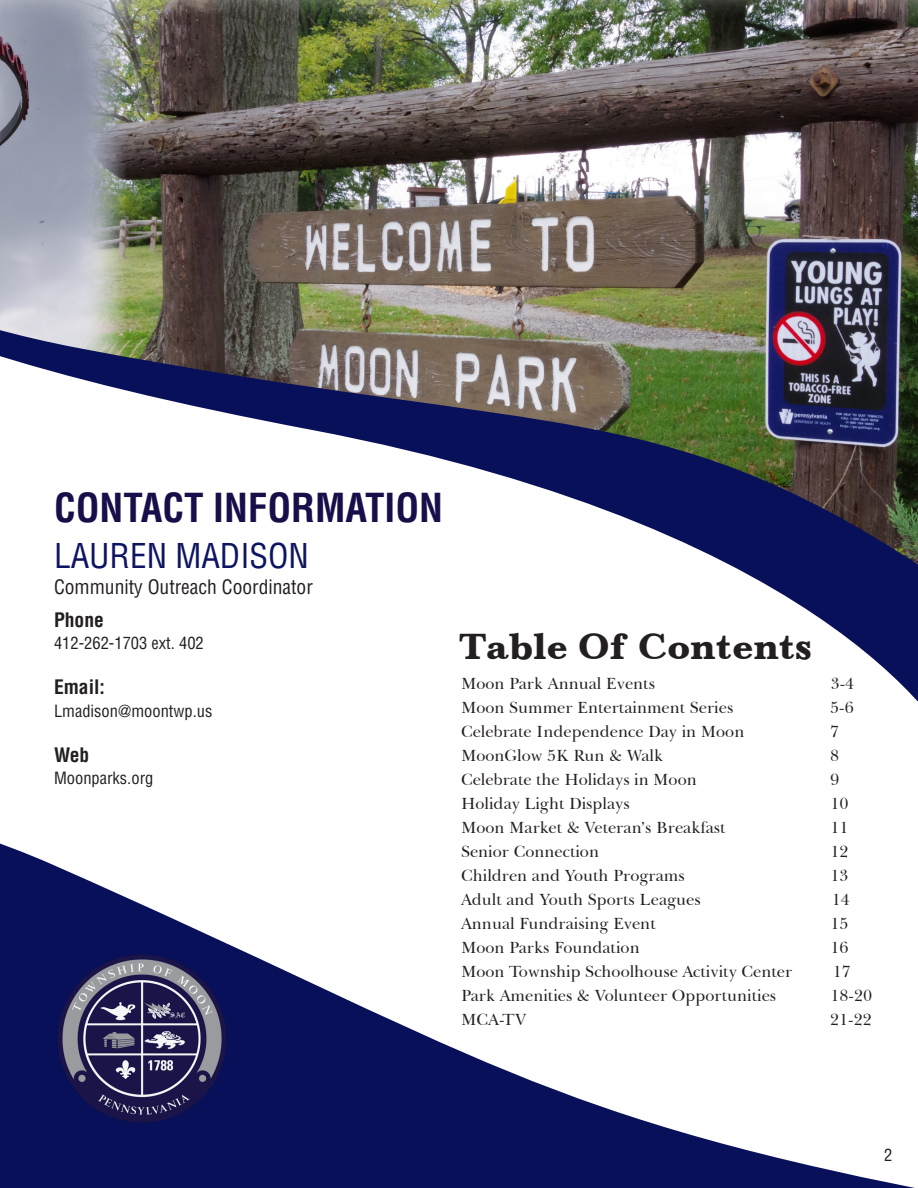
<style>
.page{position:relative;width:918px;height:1188px;background:#fff}
.page>*{position:absolute;margin:0;border:0;box-sizing:border-box;transform-origin:0 0}
.t1{font:700 condensed 39px "Helvetica LT Std";color:#180f4a}
.t2{font:37.5px "Baskerville";color:#231f20}
.t3{font:condensed 33.3px "Helvetica";color:#0d1461}
.t4{font:condensed 19.5px "Helvetica";color:#231f20}
.t5{font:700 condensed 19.5px "Helvetica LT Std";color:#231f20}
.t6{font:16.5px "Baskerville BT";color:#231f20}
.t7{font:condensed 16.5px "Helvetica";color:#231f20}
</style>
<div class="page">
<svg style="left:0;top:843px;width:915px;height:345px"></svg>
<div style="left:457px;top:787px;width:88px;height:88px;border:4px solid #fff;border-radius:20px"></div>
<div style="left:457px;top:871px;width:88px;height:88px;border:4px solid #fff;border-radius:20px"></div>
<div style="left:457px;top:955px;width:88px;height:88px;border:4px solid #fff;border-radius:20px"></div>
<svg style="left:457px;top:787px;width:44px;height:35px"></svg>
<svg style="left:514px;top:787px;width:31px;height:22px"></svg>
<svg style="left:449px;top:842px;width:30px;height:60px"></svg>
<svg style="left:449px;top:926px;width:30px;height:60px"></svg>
<img style="left:0;top:0;width:918px;height:702px">
<img style="left:40px;top:938px;width:203px;height:196px">
<p class="t1" style="left:54px;top:484px;width:391px">CONTACT INFORMATION</p>
<p class="t3" style="left:54px;top:535px;width:256px">LAUREN MADISON</p>
<p class="t4" style="left:54px;top:574px;width:260px">Community Outreach Coordinator</p>
<p class="t5" style="left:54px;top:607px;width:51px">Phone</p>
<p class="t7" style="left:54px;top:633px;width:151px">412-262-1703 ext. 402</p>
<p class="t5" style="left:54px;top:675px;width:52px">Email:</p>
<p class="t7" style="left:54px;top:700px;width:160px">Lmadison@moontwp.us</p>
<p class="t5" style="left:54px;top:742px;width:37px">Web</p>
<p class="t7" style="left:54px;top:768px;width:101px">Moonparks.org</p>
<p class="t2" style="left:459px;top:624px;width:354px">Table Of Contents</p>
<p class="t6" style="left:461px;top:673px;width:195px">Moon Park Annual Events</p>
<p class="t6" style="left:831px;top:673px;width:25px">3-4</p>
<p class="t6" style="left:461px;top:697px;width:274px">Moon Summer Entertainment Series</p>
<p class="t6" style="left:830px;top:697px;width:25px">5-6</p>
<p class="t6" style="left:461px;top:721px;width:285px">Celebrate Independence Day in Moon</p>
<p class="t6" style="left:830px;top:721px;width:11px">7</p>
<p class="t6" style="left:461px;top:745px;width:204px">MoonGlow 5K Run &amp; Walk</p>
<p class="t6" style="left:830px;top:745px;width:11px">8</p>
<p class="t6" style="left:461px;top:769px;width:237px">Celebrate the Holidays in Moon</p>
<p class="t6" style="left:830px;top:769px;width:11px">9</p>
<p class="t6" style="left:461px;top:793px;width:170px">Holiday Light Displays</p>
<p class="t6" style="left:830px;top:793px;width:20px">10</p>
<p class="t6" style="left:461px;top:817px;width:266px">Moon Market &amp; Veteran’s Breakfast</p>
<p class="t6" style="left:830px;top:817px;width:20px">11</p>
<p class="t6" style="left:461px;top:841px;width:140px">Senior Connection</p>
<p class="t6" style="left:830px;top:841px;width:20px">12</p>
<p class="t6" style="left:461px;top:865px;width:225px">Children and Youth Programs</p>
<p class="t6" style="left:830px;top:865px;width:20px">13</p>
<p class="t6" style="left:461px;top:889px;width:241px">Adult and Youth Sports Leagues</p>
<p class="t6" style="left:832px;top:889px;width:20px">14</p>
<p class="t6" style="left:461px;top:913px;width:196px">Annual Fundraising Event</p>
<p class="t6" style="left:830px;top:913px;width:20px">15</p>
<p class="t6" style="left:461px;top:937px;width:180px">Moon Parks Foundation</p>
<p class="t6" style="left:830px;top:937px;width:20px">16</p>
<p class="t6" style="left:461px;top:961px;width:333px">Moon Township Schoolhouse Activity Center</p>
<p class="t6" style="left:833px;top:961px;width:20px">17</p>
<p class="t6" style="left:461px;top:985px;width:317px">Park Amenities &amp; Volunteer Opportunities</p>
<p class="t6" style="left:830px;top:985px;width:43px">18-20</p>
<p class="t6" style="left:461px;top:1009px;width:68px">MCA-TV</p>
<p class="t6" style="left:830px;top:1009px;width:43px">21-22</p>
<p class="t7" style="left:884px;top:1145px;width:10px">2</p>
</div>
